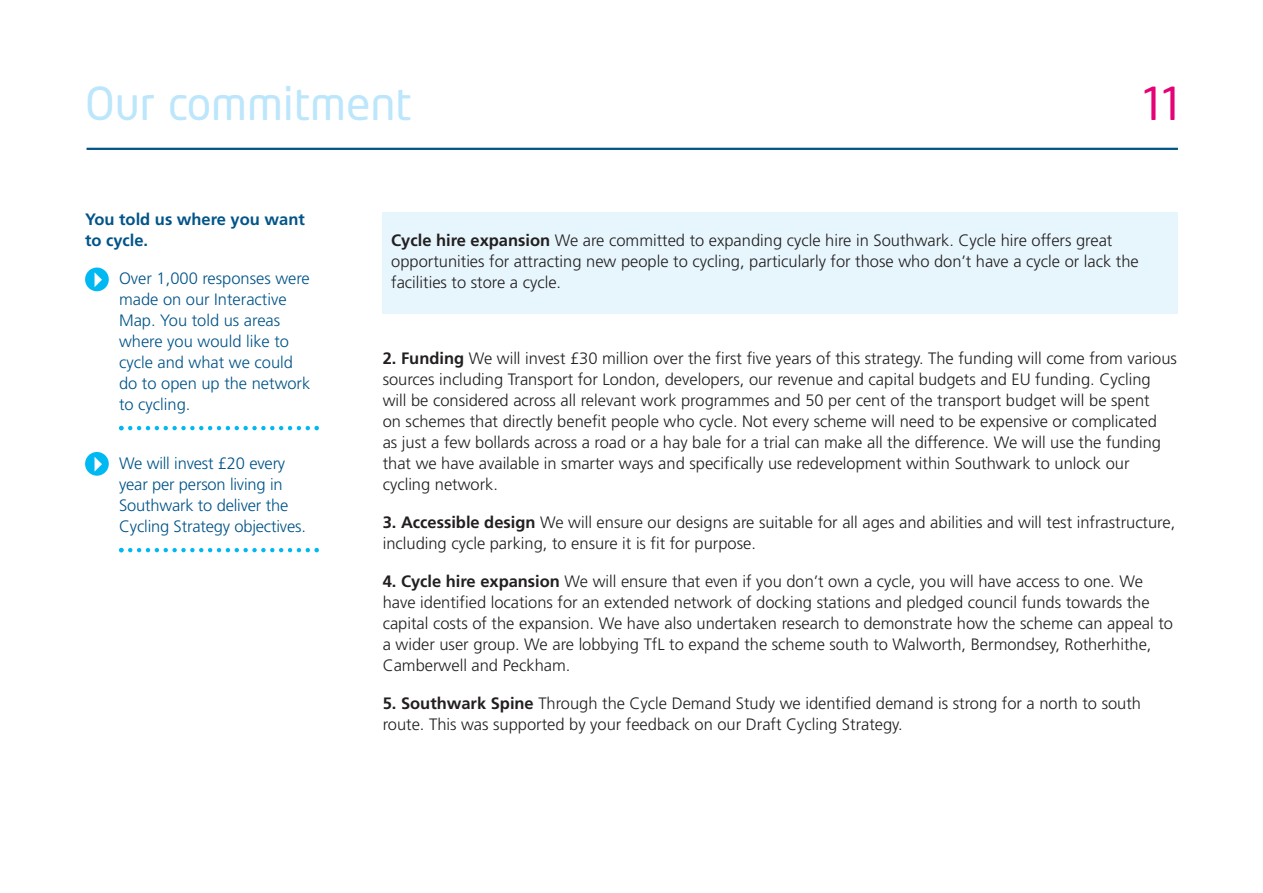
<style>
.page{position:relative;width:1263px;height:893px;background:#fff}
.page>*{position:absolute;margin:0;border:0;box-sizing:border-box;transform-origin:0 0}
.t1{font:45px "Neo Tech";color:#bce6fb}
.t2{font:45px "Neo Tech";color:#e40275}
.t3{font:300 16.5px/21px "Frutiger";color:#231f20}
.t4{font:300 16.5px/21px "Frutiger";color:#005488}
.t5{font:700 16.5px/21px "Frutiger";color:#005488}
.s1{font-weight:700}
</style>
<div class="page">
<div style="left:383px;top:213px;width:795px;height:101px;background:#e7f6fd"></div>
<hr style="left:87px;top:148px;width:1091px;height:2px;background:#005488">
<svg style="left:119px;top:426px;width:200px;height:4px"></svg>
<svg style="left:119px;top:548px;width:200px;height:4px"></svg>
<div style="left:85px;top:268px;width:24px;height:23px;background:#00b9f2;border-radius:50%"></div>
<svg style="left:95px;top:273px;width:7px;height:14px"></svg>
<div style="left:85px;top:452px;width:24px;height:24px;background:#00b9f2;border-radius:50%"></div>
<svg style="left:95px;top:457px;width:7px;height:14px"></svg>
<h1 class="t1" style="left:85px;top:82px;width:328px">Our commitment</h1>
<h1 class="t2" style="left:1142px;top:82px;width:40px">11</h1>
<p class="t5" style="left:85px;top:210px;width:221px">You told us where you want to cycle.</p>
<p class="t4" style="left:119px;top:269px;width:193px">Over 1,000 responses were made on our Interactive<br>Map. You told us areas where you would like to cycle and what we could do to open up the network to cycling.</p>
<p class="t4" style="left:119px;top:454px;width:188px">We will invest £20 every year per person living in<br>Southwark to deliver the<br>Cycling Strategy objectives.</p>
<p class="t3" style="left:391px;top:231px;width:749px"><span class="s1">Cycle hire expansion</span> We are committed to expanding cycle hire in Southwark. Cycle hire offers great opportunities for attracting new people to cycling, particularly for those who don’t have a cycle or lack the facilities to store a cycle.</p>
<p class="t3" style="left:383px;top:349px;width:796px"><span class="s1">2. Funding</span> We will invest £30 million over the first five years of this strategy. The funding will come from various sources including Transport for London, developers, our revenue and capital budgets and EU funding. Cycling will be considered across all relevant work programmes and 50 per cent of the transport budget will be spent<br>on schemes that directly benefit people who cycle. Not every scheme will need to be expensive or complicated<br>as just a few bollards across a road or a hay bale for a trial can make all the difference. We will use the funding that we have available in smarter ways and specifically use redevelopment within Southwark to unlock our cycling network.</p>
<p class="t3" style="left:383px;top:513px;width:794px"><span class="s1">3. Accessible design</span> We will ensure our designs are suitable for all ages and abilities and will test infrastructure, including cycle parking, to ensure it is fit for purpose.</p>
<p class="t3" style="left:383px;top:572px;width:792px"><span class="s1">4. Cycle hire expansion</span> We will ensure that even if you don’t own a cycle, you will have access to one. We have identified locations for an extended network of docking stations and pledged council funds towards the capital costs of the expansion. We have also undertaken research to demonstrate how the scheme can appeal to a wider user group. We are lobbying TfL to expand the scheme south to Walworth, Bermondsey, Rotherhithe, Camberwell and Peckham.</p>
<p class="t3" style="left:383px;top:694px;width:760px"><span class="s1">5. Southwark Spine</span> Through the Cycle Demand Study we identified demand is strong for a north to south route. This was supported by your feedback on our Draft Cycling Strategy.</p>
</div>
